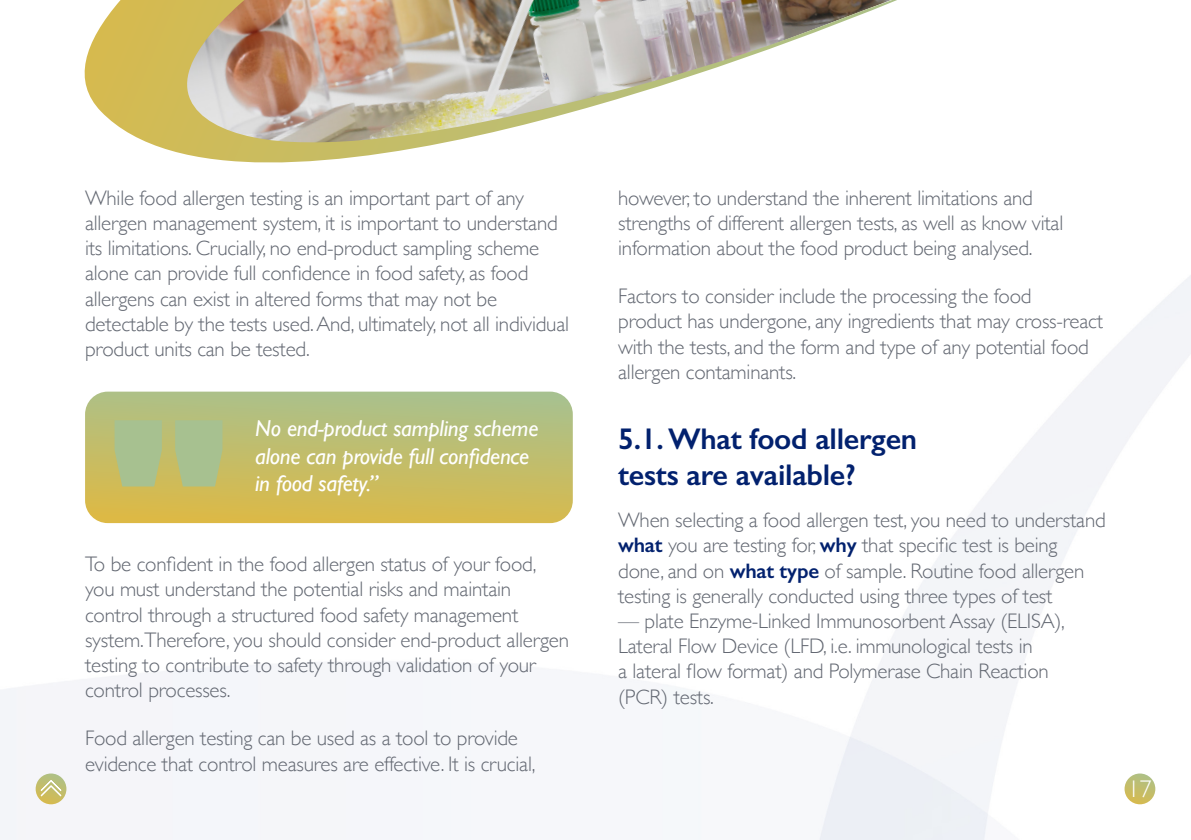
<style>
.page{position:relative;width:1191px;height:840px;background:#fff}
.page>*{position:absolute;margin:0;border:0;box-sizing:border-box;transform-origin:0 0}
.t1{font:600 30px/36px "Gill Sans";letter-spacing:-.01em;color:#02216e}
.t2{font:300 24px "Gill Sans";color:#fff}
.t3{font:italic 23px/27.6px "Gill Sans";letter-spacing:-.01em;color:#fff}
.t4{font:300 21px/25.2px "Gill Sans";letter-spacing:-.01em;color:#636872}
.s1{font-weight:600;color:#02216e}
</style>
<div class="page">
<img style="left:0;top:275px;width:1191px;height:564px">
<div style="left:1124px;top:773px;width:31px;height:30px;background:linear-gradient(to bottom,#b3c48e,#d1b951);border-radius:15px"></div>
<svg style="left:36px;top:773px;width:30px;height:30px"></svg>
<svg style="left:41px;top:780px;width:20px;height:16px"></svg>
<svg style="left:85px;top:391px;width:488px;height:132px"></svg>
<svg style="left:115px;top:420px;width:107px;height:66px"></svg>
<img style="left:84px;top:0;width:813px;height:163px">
<p class="t4" style="left:85px;top:184px;width:485px">While food allergen testing is an important part of any allergen management system, it is important to understand its limitations. Crucially, no end-product sampling scheme alone can provide full confidence in food safety, as food allergens can exist in altered forms that may not be detectable by the tests used. And, ultimately, not all individual product units can be tested.</p>
<p class="t3" style="left:255px;top:414px;width:285px">No end-product sampling scheme alone can provide full confidence in food safety.”</p>
<p class="t4" style="left:85px;top:550px;width:485px">To be confident in the food allergen status of your food, you must understand the potential risks and maintain control through a structured food safety management system.Therefore, you should consider end-product allergen testing to contribute to safety through validation of your control processes.</p>
<p class="t4" style="left:85px;top:724px;width:452px">Food allergen testing can be used as a tool to provide evidence that control measures are effective. It is crucial,</p>
<p class="t4" style="left:618px;top:184px;width:446px">however, to understand the inherent limitations and strengths of different allergen tests, as well as know vital information about the food product being analysed.</p>
<p class="t4" style="left:618px;top:282px;width:486px">Factors to consider include the processing the food<br>product has undergone, any ingredients that may cross-react with the tests, and the form and type of any potential food allergen contaminants.</p>
<h1 class="t1" style="left:618px;top:420px;width:300px">5.1. What food allergen tests are available?</h1>
<p class="t4" style="left:618px;top:506px;width:489px">When selecting a food allergen test, you need to understand <span class="s1">what</span> you are testing for, <span class="s1">why</span> that specific test is being done, and on <span class="s1">what type</span> of sample. Routine food allergen testing is generally conducted using three types of test</p>
<p class="t4" style="left:618px;top:607px;width:448px">— plate Enzyme-Linked Immunosorbent Assay (ELISA), Lateral Flow Device (LFD, i.e. immunological tests in<br>a lateral flow format) and Polymerase Chain Reaction (PCR) tests.</p>
<p class="t2" style="left:1128px;top:770px;width:25px">17</p>
</div>
